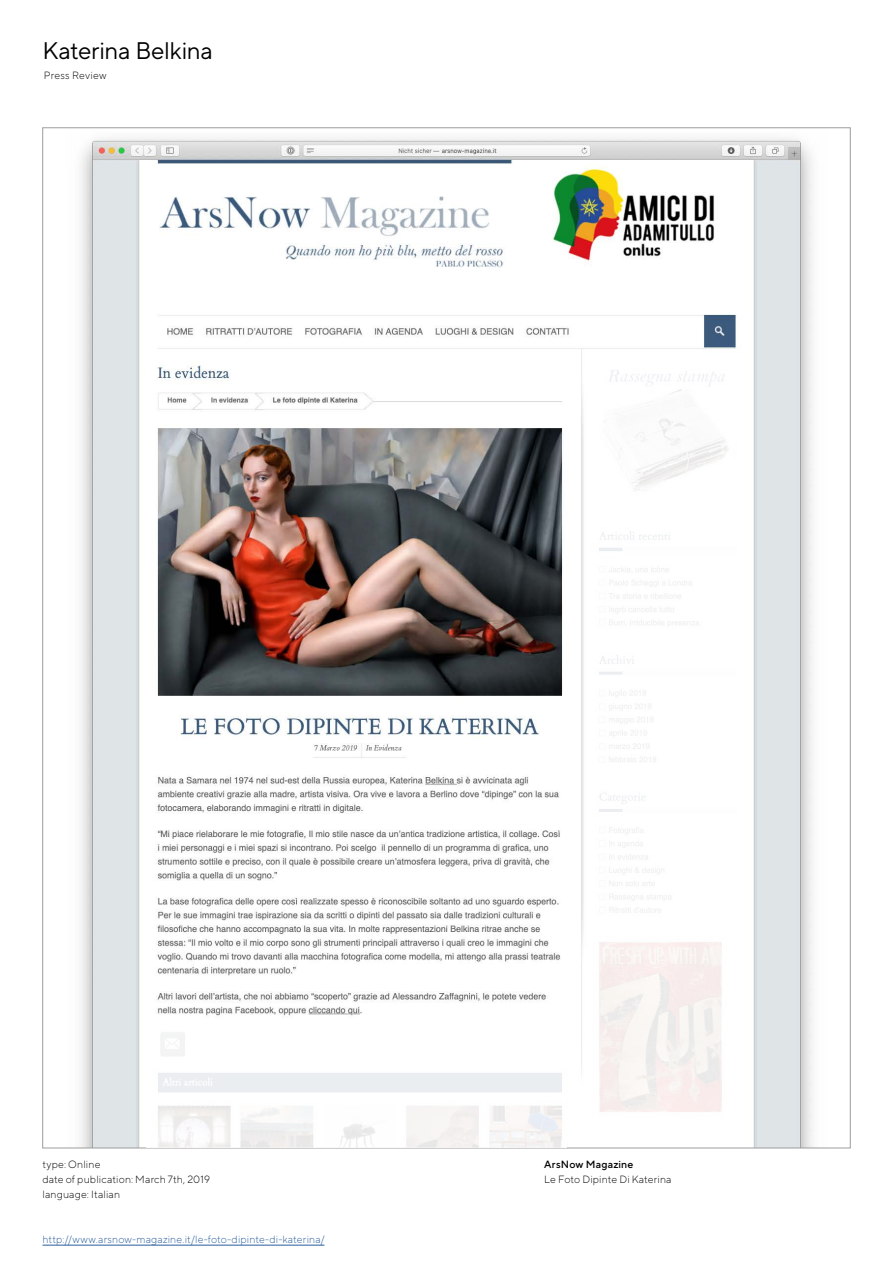
<style>
.page{position:relative;width:893px;height:1263px;background:#fff}
.page>*{position:absolute;margin:0;border:0;box-sizing:border-box;transform-origin:0 0}
.t1{font:24px "TT Norms Pro";letter-spacing:-.015em;color:#000}
.t2{font:300 10.5px/15px "TT Norms Pro";letter-spacing:.015em;color:#000}
.t3{font:300 10.5px "TT Norms Pro";letter-spacing:.015em;color:#275b9b}
.t4{font:500 10.5px "TT Norms Pro";letter-spacing:.02em;color:#000}
</style>
<div class="page">
<img style="left:81px;top:138px;width:732px;height:1008px">
<hr style="left:43px;top:1245px;width:281px;height:1px;background:#275b9b">
<div style="left:591px;top:357px;width:152px;height:770px;background:linear-gradient(to bottom,#feffff,#faf7f6)"></div>
<svg style="left:146px;top:1025px;width:421px;height:123px"></svg>
<h1 class="t1" style="left:43px;top:36px;width:172px">Katerina Belkina</h1>
<p class="t2" style="left:44px;top:67px;width:64px">Press Review</p>
<p class="t2" style="left:43px;top:1157px;width:169px">type: Online<br>date of publication: March 7th, 2019 language: Italian</p>
<p class="t3" style="left:43px;top:1233px;width:283px">http://www.arsnow-magazine.it/le-foto-dipinte-di-katerina/</p>
<p class="t4" style="left:544px;top:1158px;width:91px">ArsNow Magazine</p>
<p class="t2" style="left:544px;top:1172px;width:129px">Le Foto Dipinte Di Katerina</p>
</div>
